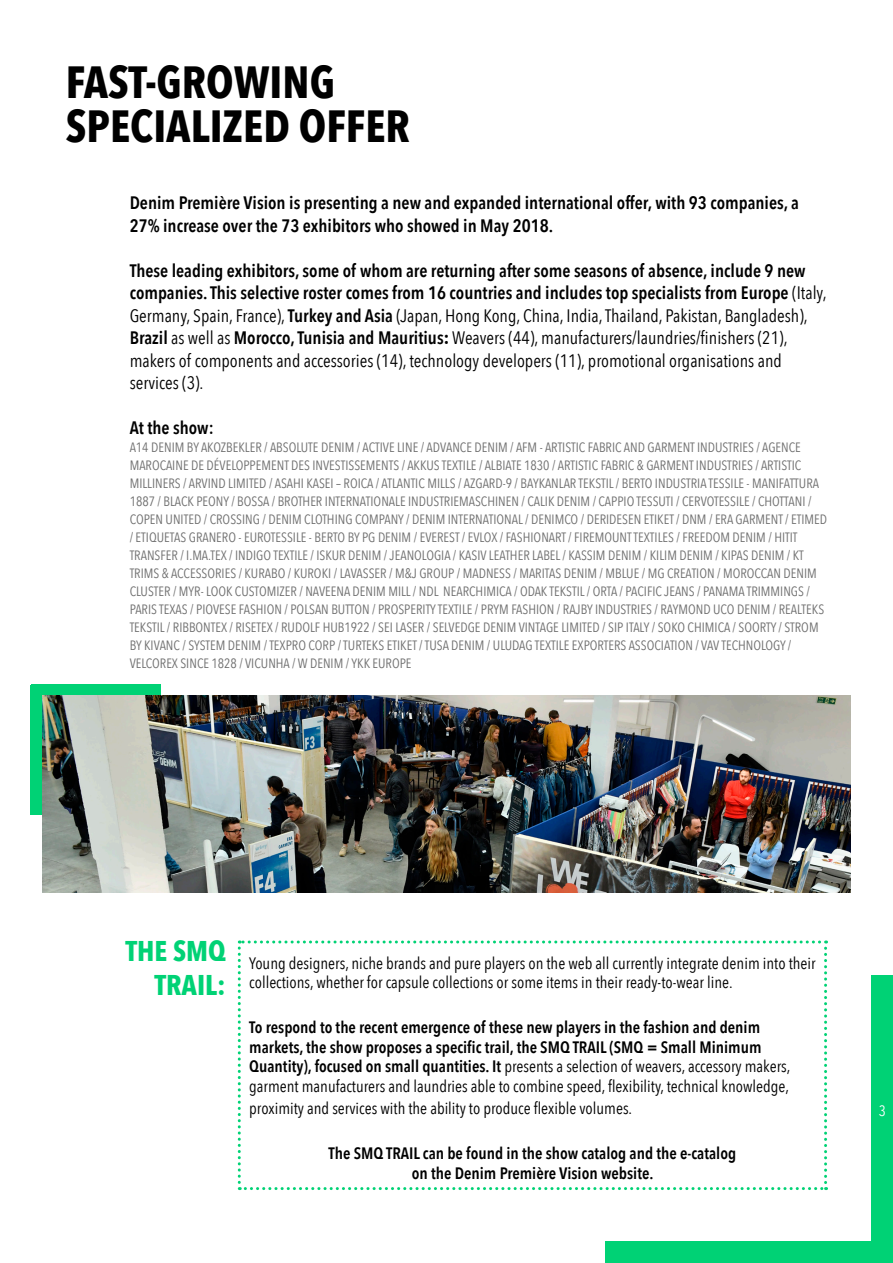
<style>
.page{position:relative;width:893px;height:1263px;background:#fff}
.page>*{position:absolute;margin:0;border:0;box-sizing:border-box;transform-origin:0 0}
.t1{font:700 45px/43.5px "Avenir Next Condensed";color:#000}
.t2{font:700 28.5px/34.2px "Avenir Next Condensed";color:#00d275;text-align:right}
.t3{font:18px/22.5px "Avenir Next Condensed";color:#000}
.t4{font:600 18px/22.5px "Avenir Next Condensed";color:#000}
.t5{font:600 16.5px/19.5px "Avenir Next Condensed";color:#000}
.t6{font:16.5px/19.5px "Avenir Next Condensed";color:#000}
.t7{font:15px "Avenir Next Condensed";color:#fff}
.t8{font:13.5px/18px "Avenir Next Condensed";color:#6e6e6e}
.s1{font-weight:600}
.s2{font-weight:700}
.s3{font-weight:400}
</style>
<div class="page">
<div style="left:872px;top:976px;width:21px;height:287px;background:#00d275"></div>
<div style="left:606px;top:1242px;width:287px;height:21px;background:#00d275"></div>
<svg style="left:238px;top:940px;width:589px;height:250px"></svg>
<div style="left:31px;top:685px;width:21px;height:129px;background:#00d275"></div>
<div style="left:31px;top:685px;width:130px;height:21px;background:#00d275"></div>
<img style="left:43px;top:696px;width:807px;height:197px">
<p class="t1" style="left:66px;top:60px;width:345px">FAST-GROWING<br>SPECIALIZED OFFER</p>
<p class="t4" style="left:130px;top:191px;width:671px">Denim Première Vision is presenting a new and expanded international offer, with 93 companies, a<br>27% increase over the 73 exhibitors who showed in May 2018.</p>
<p class="t3" style="left:130px;top:258px;width:698px"><span class="s1">These leading exhibitors, some of whom are returning after some seasons of absence, include 9 new companies. This selective roster comes from 16 countries and includes top specialists from Europe</span> (Italy, Germany, Spain, France), <span class="s1">Turkey and Asia</span> (Japan, Hong Kong, China, India, Thailand, Pakistan, Bangladesh), <span class="s1">Brazil</span> as well as <span class="s1">Morocco, Tunisia and Mauritius</span><span class="s2">:</span> Weavers (44), manufacturers/laundries/finishers (21), makers of components and accessories (14), technology developers (11), promotional organisations and services (3).</p>
<p class="t4" style="left:130px;top:416px;width:86px">At the show:</p>
<p class="t8" style="left:130px;top:438px;width:699px">A14 DENIM BY AKOZBEKLER / ABSOLUTE DENIM / ACTIVE LINE / ADVANCE DENIM / AFM - ARTISTIC FABRIC AND GARMENT INDUSTRIES / AGENCE MAROCAINE DE DÉVELOPPEMENT DES INVESTISSEMENTS / AKKUS TEXTILE / ALBIATE 1830 / ARTISTIC FABRIC &amp; GARMENT INDUSTRIES / ARTISTIC MILLINERS / ARVIND LIMITED / ASAHI KASEI – ROICA / ATLANTIC MILLS / AZGARD-9 / BAYKANLAR TEKSTIL / BERTO INDUSTRIA TESSILE - MANIFATTURA 1887 / BLACK PEONY / BOSSA / BROTHER INTERNATIONALE INDUSTRIEMASCHINEN / CALIK DENIM / CAPPIO TESSUTI / CERVOTESSILE / CHOTTANI / COPEN UNITED / CROSSING / DENIM CLOTHING COMPANY / DENIM INTERNATIONAL / DENIMCO / DERIDESEN ETIKET / DNM / ERA GARMENT / ETIMED / ETIQUETAS GRANERO - EUROTESSILE - BERTO BY PG DENIM / EVEREST / EVLOX / FASHIONART / FIREMOUNT TEXTILES / FREEDOM DENIM / HITIT TRANSFER / I.MA.TEX / INDIGO TEXTILE / ISKUR DENIM / JEANOLOGIA / KASIV LEATHER LABEL / KASSIM DENIM / KILIM DENIM / KIPAS DENIM / KT TRIMS &amp; ACCESSORIES / KURABO / KUROKI / LAVASSER / M&amp;J GROUP / MADNESS / MARITAS DENIM / MBLUE / MG CREATION / MOROCCAN DENIM CLUSTER / MYR- LOOK CUSTOMIZER / NAVEENA DENIM MILL / NDL NEARCHIMICA / ODAK TEKSTIL / ORTA / PACIFIC JEANS / PANAMA TRIMMINGS / PARIS TEXAS / PIOVESE FASHION / POLSAN BUTTON / PROSPERITY TEXTILE / PRYM FASHION / RAJBY INDUSTRIES / RAYMOND UCO DENIM / REALTEKS TEKSTIL / RIBBONTEX / RISETEX / RUDOLF HUB1922 / SEI LASER / SELVEDGE DENIM VINTAGE LIMITED / SIP ITALY / SOKO CHIMICA / SOORTY / STROM BY KIVANC / SYSTEM DENIM / TEXPRO CORP / TURTEKS ETIKET / TUSA DENIM / ULUDAG TEXTILE EXPORTERS ASSOCIATION / VAV TECHNOLOGY / VELCOREX SINCE 1828 / VICUNHA / W DENIM / YKK EUROPE</p>
<p class="t2" style="left:125px;top:933px;width:102px">THE SMQ<br>TRAIL:</p>
<p class="t6" style="left:249px;top:952px;width:568px">Young designers, niche brands and pure players on the web all currently integrate denim into their collections, whether for capsule collections or some items in their ready-to-wear line.</p>
<p class="t5" style="left:249px;top:1017px;width:543px">To respond to the recent emergence of these new players in the fashion and denim markets, the show proposes a specific trail, the SMQ TRAIL (SMQ = Small Minimum Quantity), focused on small quantities. It <span class="s3">presents a selection of weavers, accessory makers, garment manufacturers and laundries able to combine speed, flexibility, technical knowledge,</span></p>
<p class="t6" style="left:249px;top:1098px;width:384px">proximity and services with the ability to produce flexible volumes.</p>
<p class="t5" style="left:329px;top:1143px;width:409px;text-align:center">The SMQ TRAIL can be found in the show catalog and the e-catalog on the Denim Première Vision website.</p>
<p class="t7" style="left:879px;top:1098px;width:9px">3</p>
</div>
